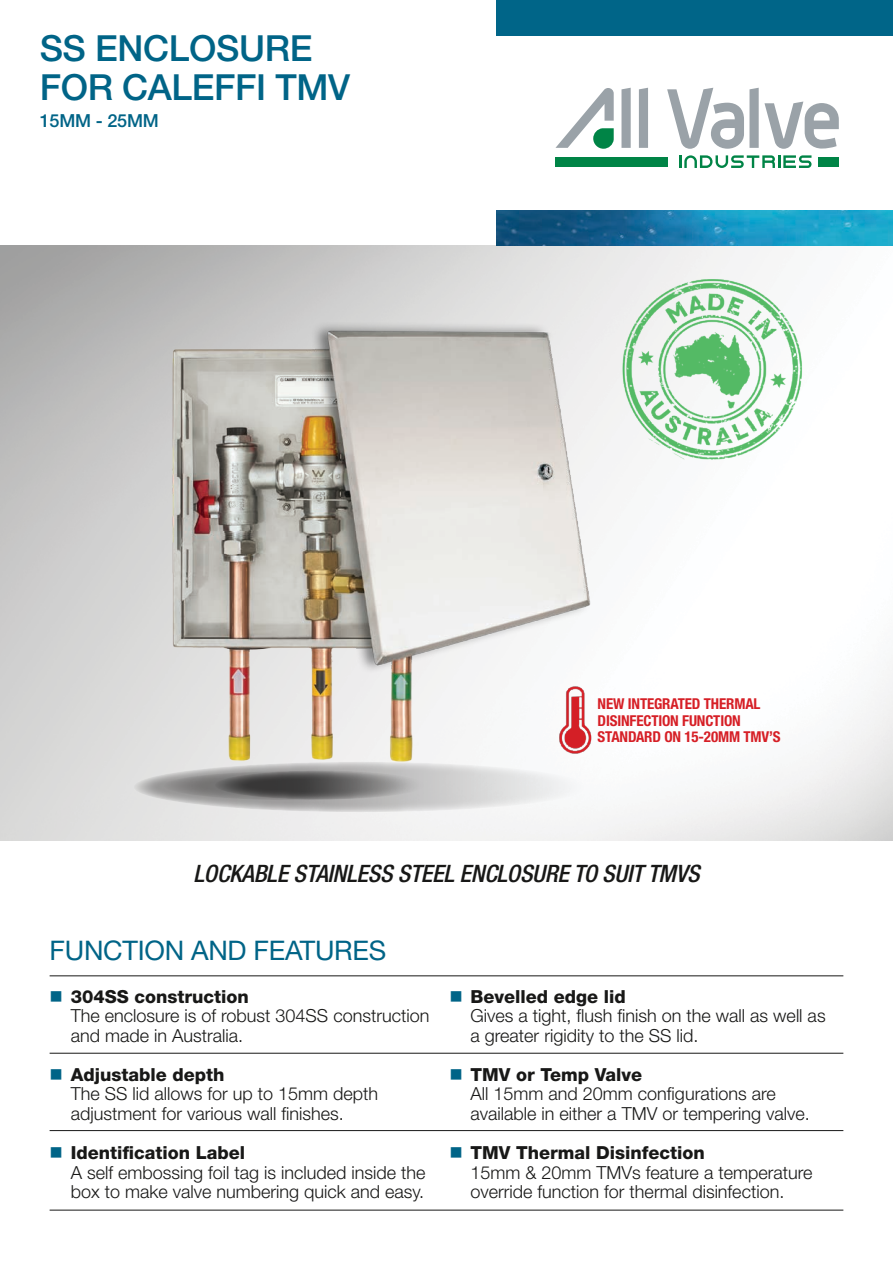
<style>
.page{position:relative;width:893px;height:1263px;background:#fff}
.page>*{position:absolute;margin:0;border:0;box-sizing:border-box;transform-origin:0 0}
.t1{font:500 36px/39px "Helvetica Neue LT Std";letter-spacing:-.01em;color:#006487}
.t2{font:27px "Helvetica Neue LT Std";letter-spacing:-.01em;color:#006487}
.t3{font:italic 500 condensed 24px "Helvetica Neue LT Std";letter-spacing:-.01em;color:#181817}
.t4{font:300 18px/19.5px "Helvetica Neue LT Std";color:#181817}
.t5{font:500 18px "Helvetica Neue LT Std";letter-spacing:-.01em;color:#006487}
.t6{font:700 condensed 15px/16.5px "Helvetica Neue LT Std";letter-spacing:-.01em;color:#d61f26}
.s1{color:#006487}
.s2{font-weight:800}
</style>
<div class="page">
<svg style="left:134px;top:762px;width:453px;height:50px;background:#cdcccc"></svg>
<svg style="left:164px;top:771px;width:257px;height:29px"></svg>
<svg style="left:215px;top:770px;width:211px;height:29px;background:#666"></svg>
<svg style="left:621px;top:88px;width:10px;height:60px"></svg>
<svg style="left:639px;top:88px;width:9px;height:60px"></svg>
<div style="left:819px;top:157px;width:20px;height:9px;background:#008446"></div>
<div style="left:555px;top:157px;width:113px;height:9px;background:#008446"></div>
<svg style="left:679px;top:155px;width:132px;height:13px"></svg>
<svg style="left:555px;top:88px;width:59px;height:61px"></svg>
<svg style="left:667px;top:88px;width:172px;height:61px"></svg>
<div style="left:496px;top:0;width:397px;height:35px;background:#006588"></div>
<img style="left:496px;top:210px;width:397px;height:36px">
<hr style="left:50px;top:975px;width:793px;height:1px;background:#181817">
<hr style="left:50px;top:1053px;width:793px;height:1px;background:#181817">
<hr style="left:50px;top:1130px;width:793px;height:1px;background:#181817">
<hr style="left:50px;top:1210px;width:793px;height:1px;background:#181817">
<img style="left:162px;top:314px;width:448px;height:462px">
<img style="left:558px;top:685px;width:34px;height:68px">
<img style="left:620px;top:277px;width:184px;height:183px">
<h1 class="t1" style="left:40px;top:28px;width:312px">SS ENCLOSURE<br>FOR CALEFFI TMV</h1>
<p class="t5" style="left:40px;top:110px;width:121px">15MM - 25MM</p>
<p class="t6" style="left:598px;top:695px;width:184px">NEW INTEGRATED THERMAL<br>DISINFECTION FUNCTION<br>STANDARD ON 15-20MM TMV’S</p>
<h3 class="t3" style="left:193px;top:859px;width:505px">LOCKABLE STAINLESS STEEL ENCLOSURE TO SUIT TMVS</h3>
<h2 class="t2" style="left:50px;top:934px;width:338px">FUNCTION AND FEATURES</h2>
<p class="t4" style="left:71px;top:986px;width:360px;text-indent:-21px"><span class="s1">■</span> <span class="s2">304SS construction<br></span>The enclosure is of robust 304SS construction and made in Australia.</p>
<p class="t4" style="left:471px;top:986px;width:357px;text-indent:-21px"><span class="s1">■</span> <span class="s2">Bevelled edge lid<br></span>Gives a tight, flush finish on the wall as well as a greater rigidity to the SS lid.</p>
<p class="t4" style="left:71px;top:1064px;width:309px;text-indent:-21px"><span class="s1">■</span> <span class="s2">Adjustable depth<br></span>The SS lid allows for up to 15mm depth adjustment for various wall finishes.</p>
<p class="t4" style="left:471px;top:1064px;width:341px;text-indent:-21px"><span class="s1">■</span> <span class="s2">TMV or Temp Valve<br></span>All 15mm and 20mm configurations are available in either a TMV or tempering valve.</p>
<p class="t4" style="left:71px;top:1143px;width:356px;text-indent:-21px"><span class="s1">■</span> <span class="s2">Identification Label<br></span>A self embossing foil tag is included inside the box to make valve numbering quick and easy.</p>
<p class="t4" style="left:471px;top:1143px;width:343px;text-indent:-21px"><span class="s1">■</span> <span class="s2">TMV Thermal Disinfection<br></span>15mm &amp; 20mm TMVs feature a temperature override function for thermal disinfection.</p>
</div>
